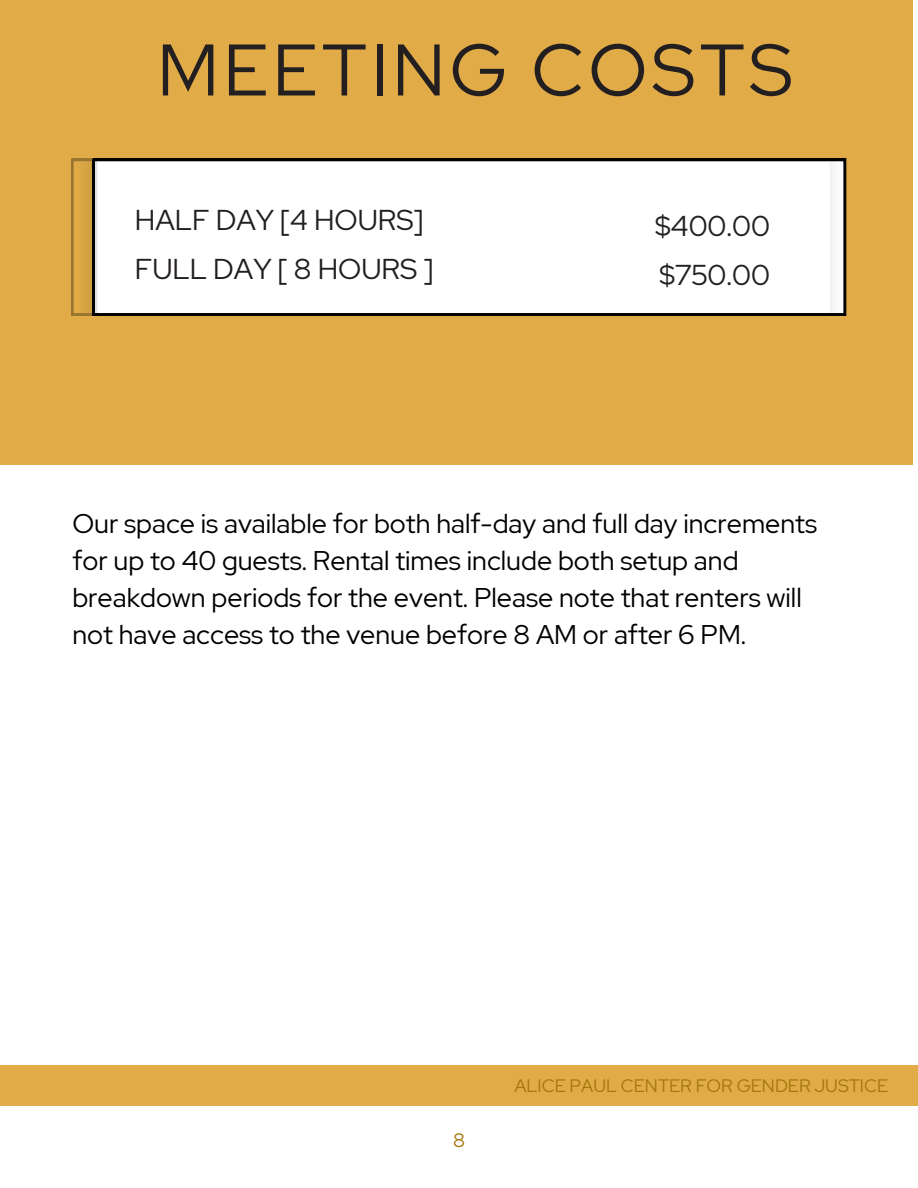
<style>
.page{position:relative;width:918px;height:1188px;background:#fff}
.page>*{position:absolute;margin:0;border:0;box-sizing:border-box;transform-origin:0 0}
.t1{font:72.9px "Red Hat Display";letter-spacing:.06em;color:#231f20}
.t2{font:28.65px/49.5px "Red Hat Display";color:#231f20}
.t3{font:27px/37.2px "Red Hat Display";color:#000}
.t4{font:19.35px "Red Hat Display";color:#a6770b}
.t5{font:18px "Red Hat Display";color:#a6770b}
</style>
<div class="page">
<div style="left:0;top:0;width:913px;height:465px;background:#e1ac47"></div>
<div style="left:0;top:1066px;width:918px;height:40px;background:#e1ac47"></div>
<svg style="left:71px;top:159px;width:776px;height:156px;background:#f4f3f0"></svg>
<h1 class="t1" style="left:157px;top:21px;width:637px">MEETING COSTS</h1>
<p class="t2" style="left:135px;top:195px;width:300px">HALF DAY [4 HOURS]<br>FULL DAY [ 8 HOURS ]</p>
<p class="t2" style="left:655px;top:201px;width:117px">$400.00 $750.00</p>
<h3 class="t3" style="left:72px;top:505px;width:746px">Our space is available for both half-day and full day increments for up to 40 guests. Rental times include both setup and breakdown periods for the event. Please note that renters will not have access to the venue before 8 AM or after 6 PM.</h3>
<h2 class="t4" style="left:453px;top:1127px;width:13px">8</h2>
<h2 class="t5" style="left:514px;top:1074px;width:375px">ALICE PAUL CENTER FOR GENDER JUSTICE</h2>
</div>
